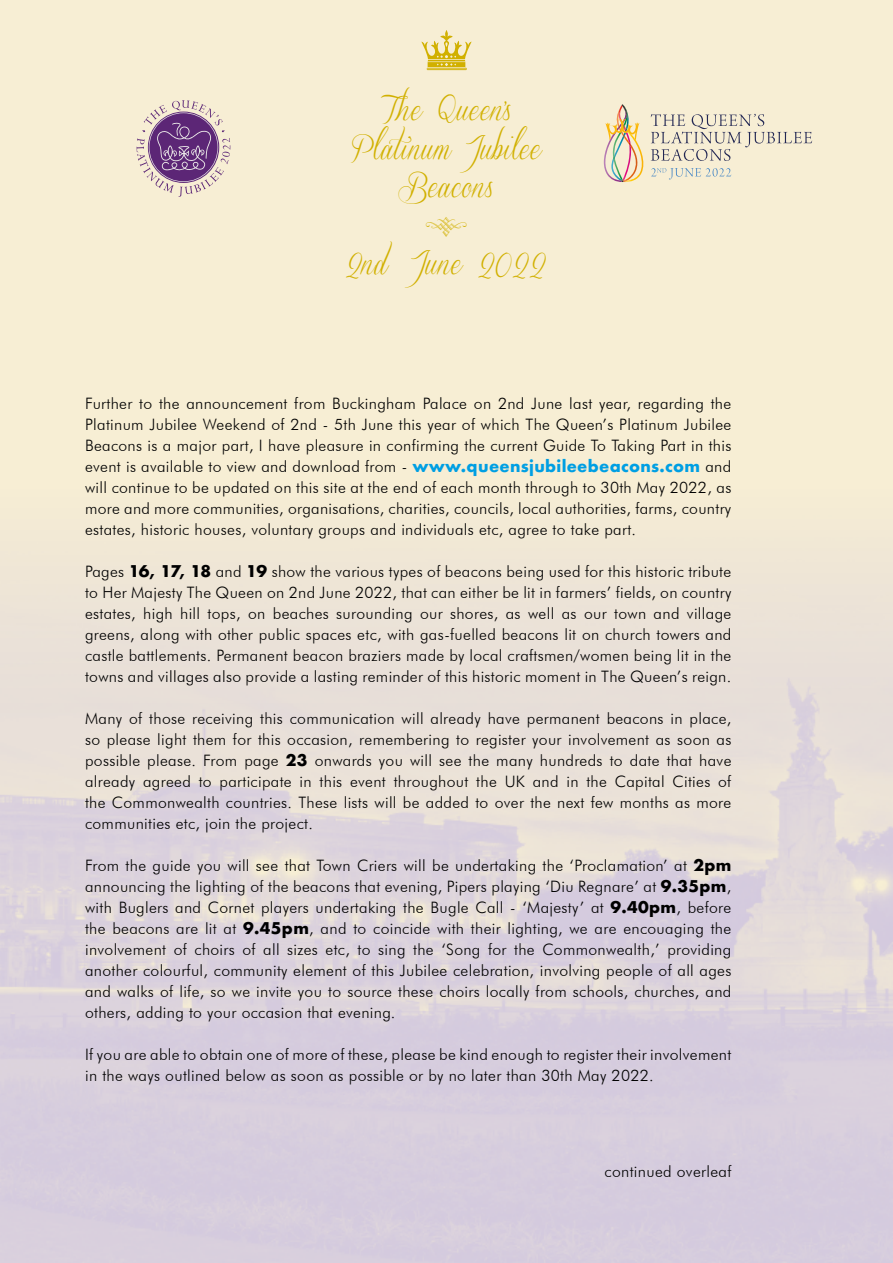
<style>
.page{position:relative;width:893px;height:1263px;background:#f7eed4}
.page>*{position:absolute;margin:0;border:0;box-sizing:border-box;transform-origin:0 0}
.t1{font:27.3px/38.5px "Sverige Script Demo";color:#d1b000;text-align:center}
.t2{font:27.3px "Type Embellishments One Let Plain";color:#d1b000}
.t3{font:300 15.75px/21px "Futura BT";letter-spacing:.02em;color:#000;text-align:justify}
.s1{font-family:"Futura";font-weight:700;color:#009fe3}
.s2{font-family:"Futura";font-weight:700}
</style>
<div class="page">
<img style="left:0;top:595px;width:893px;height:668px">
<svg style="left:421px;top:30px;width:51px;height:39px"></svg>
<hr style="left:427px;top:68px;width:40px;height:2px;background:#d1b000">
<svg style="left:137px;top:100px;width:93px;height:97px"></svg>
<svg style="left:604px;top:104px;width:208px;height:78px"></svg>
<h1 class="t1" style="left:350px;top:92px;width:194px">The Queen’s<br>Platinum Jubilee<br>Beacons</h1>
<h1 class="t2" style="left:425px;top:216px;width:45px">8</h1>
<h1 class="t1" style="left:346px;top:246px;width:202px">2nd June 2022</h1>
<p class="t3" style="left:85px;top:393px;width:648px">Further to the announcement from Buckingham Palace on 2nd June last year, regarding the Platinum Jubilee Weekend of 2nd - 5th June this year of which The Queen’s Platinum Jubilee Beacons is a major part, I have pleasure in confirming the current Guide To Taking Part in this event is available to view and download from - <span class="s1">www.queensjubileebeacons.com</span> and will continue to be updated on this site at the end of each month through to 30th May 2022, as more and more communities, organisations, charities, councils, local authorities, farms, country estates, historic houses, voluntary groups and individuals etc, agree to take part.</p>
<p class="t3" style="left:85px;top:561px;width:648px">Pages <span class="s2">16, 17, 18</span> and <span class="s2">19</span> show the various types of beacons being used for this historic tribute to Her Majesty The Queen on 2nd June 2022, that can either be lit in farmers’ fields, on country estates, high hill tops, on beaches surounding our shores, as well as our town and village greens, along with other public spaces etc, with gas-fuelled beacons lit on church towers and castle battlements. Permanent beacon braziers made by local craftsmen/women being lit in the towns and villages also provide a lasting reminder of this historic moment in The Queen’s reign.</p>
<p class="t3" style="left:85px;top:708px;width:648px">Many of those receiving this communication will already have permanent beacons in place, so please light them for this occasion, remembering to register your involvement as soon as possible please. From page <span class="s2">23</span> onwards you will see the many hundreds to date that have already agreed to participate in this event throughout the UK and in the Capital Cities of the Commonwealth countries. These lists will be added to over the next few months as more communities etc, join the project.</p>
<p class="t3" style="left:85px;top:855px;width:648px">From the guide you will see that Town Criers will be undertaking the ‘Proclamation’ at <span class="s2">2pm </span>announcing the lighting of the beacons that evening, Pipers playing ‘Diu Regnare’ at <span class="s2">9.35pm</span>, with Buglers and Cornet players undertaking the Bugle Call - ‘Majesty’ at <span class="s2">9.40pm</span>, before the beacons are lit at <span class="s2">9.45pm</span>, and to coincide with their lighting, we are encouaging the involvement of choirs of all sizes etc, to sing the ‘Song for the Commonwealth,’ providing another colourful, community element of this Jubilee celebration, involving people of all ages and walks of life, so we invite you to source these choirs locally from schools, churches, and others, adding to your occasion that evening.</p>
<p class="t3" style="left:85px;top:1044px;width:648px">If you are able to obtain one of more of these, please be kind enough to register their involvement in the ways outlined below as soon as possible or by no later than 30th May 2022.</p>
<p class="t3" style="left:605px;top:1161px;width:128px">continued overleaf</p>
</div>
